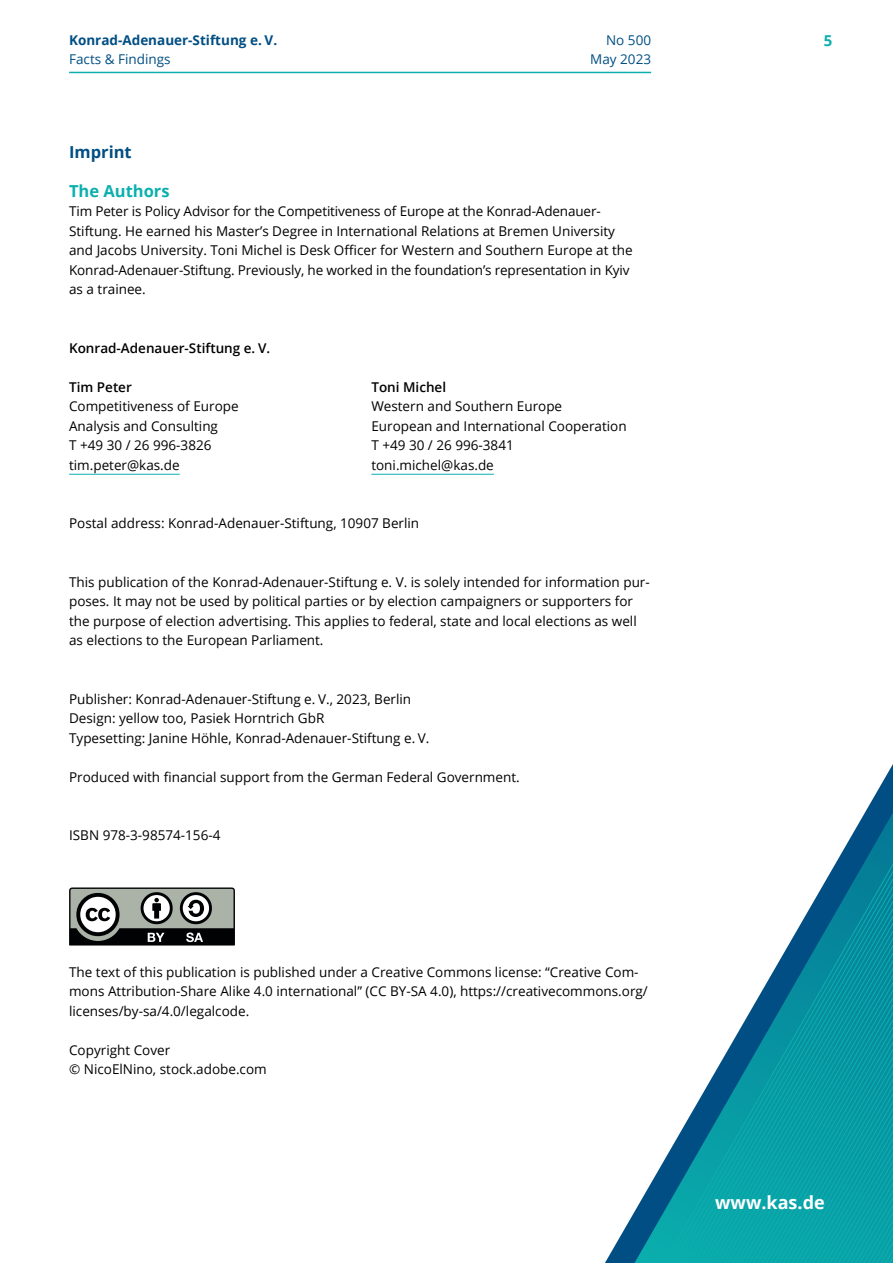
<style>
.page{position:relative;width:893px;height:1263px;background:#fff}
.page>*{position:absolute;margin:0;border:0;box-sizing:border-box;transform-origin:0 0}
.t1{font:700 18px "Open Sans";color:#fff}
.t2{font:700 16.5px "Open Sans";color:#0bb0ae}
.t3{font:700 16.5px "Open Sans";color:#004e83}
.t4{font:700 15px "Open Sans";color:#0bb0ae}
.t5{font:13.5px/19.5px "Open Sans";color:#000}
.t6{font:600 13.5px "Open Sans";color:#000}
.t7{font:700 13.5px "Open Sans";color:#004e83}
.t8{font:13.5px/19.5px "Open Sans";color:#004e83;text-align:right}
</style>
<div class="page">
<hr style="left:69px;top:72px;width:582px;height:1px;background:#0bb0ae">
<svg style="left:627px;top:790px;width:266px;height:473px"></svg>
<hr style="left:69px;top:474px;width:111px;height:1px;background:#0bb0ae">
<svg style="left:69px;top:887px;width:166px;height:58px"></svg>
<hr style="left:371px;top:474px;width:123px;height:1px;background:#0bb0ae">
<p class="t7" style="left:69px;top:30px;width:210px">Konrad-Adenauer-Stiftung e. V.</p>
<p class="t4" style="left:824px;top:30px;width:10px">5</p>
<p class="t8" style="left:69px;top:49px;width:103px">Facts &amp; Findings</p>
<p class="t8" style="left:590px;top:30px;width:62px">No 500<br>May 2023</p>
<p class="t3" style="left:69px;top:140px;width:64px">Imprint</p>
<p class="t2" style="left:69px;top:179px;width:102px">The Authors</p>
<p class="t5" style="left:69px;top:201px;width:565px">Tim Peter is Policy Advisor for the Competitiveness of Europe at the Konrad-Adenauer-Stiftung. He earned his Master’s Degree in International Relations at Bremen University and Jacobs University. Toni Michel is Desk Officer for Western and Southern Europe at the Konrad-Adenauer-Stiftung. Previously, he worked in the foundation’s representation in Kyiv as a trainee.</p>
<p class="t6" style="left:69px;top:338px;width:203px">Konrad-Adenauer-Stiftung e. V.</p>
<p class="t6" style="left:69px;top:378px;width:64px">Tim Peter</p>
<p class="t5" style="left:69px;top:396px;width:171px">Competitiveness of Europe<br>Analysis and Consulting<br>T +49 30 / 26 996-3826 tim.peter@kas.de</p>
<p class="t6" style="left:371px;top:378px;width:76px">Toni Michel</p>
<p class="t5" style="left:371px;top:396px;width:257px">Western and Southern Europe<br>European and International Cooperation<br>T +49 30 / 26 996-3841 toni.michel@kas.de</p>
<p class="t5" style="left:69px;top:513px;width:352px">Postal address: Konrad-Adenauer-Stiftung, 10907 Berlin</p>
<p class="t5" style="left:69px;top:572px;width:582px">This publication of the Konrad-Adenauer-Stiftung e. V. is solely intended for information pur&shy;poses. It may not be used by political parties or by election campaigners or supporters for the purpose of election advertising. This applies to federal, state and local elections as well as elections to the European Parliament.</p>
<p class="t5" style="left:69px;top:689px;width:362px">Publisher: Konrad-Adenauer-Stiftung e. V., 2023, Berlin<br>Design: yellow too, Pasiek Horntrich GbR<br>Typesetting: Janine Höhle, Konrad-Adenauer-Stiftung e. V.</p>
<p class="t5" style="left:69px;top:767px;width:452px">Produced with financial support from the German Federal Government.</p>
<p class="t5" style="left:69px;top:825px;width:153px">ISBN 978-3-98574-156-4</p>
<p class="t5" style="left:69px;top:962px;width:580px">The text of this publication is published under a Creative Commons license: “Creative Com&shy;mons Attribution-Share Alike 4.0 international” (CC BY-SA 4.0), https://creativecommons.org/ licenses/by-sa/4.0/legalcode.</p>
<p class="t5" style="left:69px;top:1040px;width:199px">Copyright Cover<br>© NicoElNino, stock.adobe.com</p>
<h1 class="t1" style="left:715px;top:1190px;width:111px">www.kas.de</h1>
</div>
